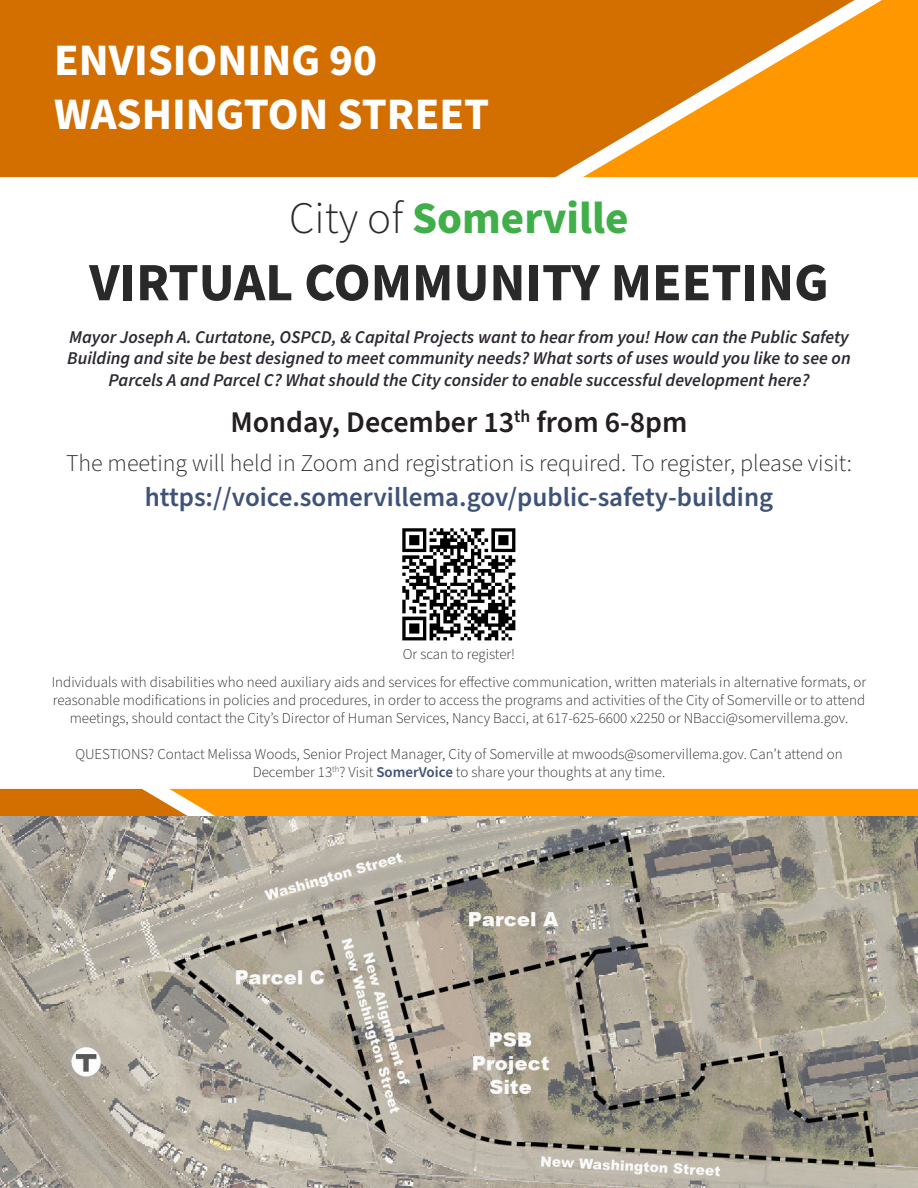
<style>
.page{position:relative;width:918px;height:1188px;background:#fff}
.page>*{position:absolute;margin:0;border:0;box-sizing:border-box;transform-origin:0 0}
.t1{font:700 54px "Source Sans Pro";color:#292929}
.t2{font:700 45px "Source Sans Pro";color:#fff}
.t3{font:700 45px "Source Sans Pro";color:#40ae49}
.t4{font:600 30px "Source Sans Pro";color:#231f20}
.t5{font:600 27px "Source Sans Pro";color:#3f5378}
.t6{font:300 24px "Source Sans Pro";color:#292929}
.t7{font:italic 600 18px/21.6px "Source Sans Pro";color:#2d2831;text-align:center}
.t8{font:300 15px/18px "Source Sans Pro";color:#292929;text-align:center}
.s1{font-weight:300;color:#292929}
.s2{font-weight:600;color:#3f5378}
</style>
<div class="page">
<div style="left:0;top:0;width:583px;height:177px;background:#d36f00"></div>
<svg style="left:583px;top:0;width:335px;height:177px;background:#ee9013"></svg>
<div style="left:0;top:789px;width:169px;height:27px;background:#d36f00"></div>
<div style="left:169px;top:789px;width:749px;height:27px;background:#ff9700"></div>
<img style="left:0;top:816px;width:918px;height:372px">
<img style="left:402px;top:528px;width:114px;height:113px">
<p class="t2" style="left:54px;top:30px;width:325px">ENVISIONING 90</p>
<p class="t2" style="left:54px;top:84px;width:437px">WASHINGTON STREET</p>
<p class="t3" style="left:289px;top:188px;width:341px"><span class="s1">City of</span> Somerville</p>
<p class="t1" style="left:89px;top:246px;width:741px">VIRTUAL COMMUNITY MEETING</p>
<p class="t7" style="left:67px;top:327px;width:785px">Mayor Joseph A. Curtatone, OSPCD, &amp; Capital Projects want to hear from you! How can the Public Safety<br>Building and site be best designed to meet community needs? What sorts of uses would you like to see on<br>Parcels A and Parcel C? What should the City consider to enable successful development here?</p>
<p class="t4" style="left:230px;top:402px;width:459px">Monday, December 13<sup>th</sup> from 6-8pm</p>
<p class="t6" style="left:66px;top:447px;width:787px">The meeting will held in Zoom and registration is required. To register, please visit:</p>
<p class="t5" style="left:145px;top:479px;width:630px">https://voice.somervillema.gov/public-safety-building</p>
<p class="t8" style="left:403px;top:646px;width:114px">Or scan to register!</p>
<p class="t8" style="left:52px;top:673px;width:816px">Individuals with disabilities who need auxiliary aids and services for effective communication, written materials in alternative formats, or reasonable modifications in policies and procedures, in order to access the programs and activities of the City of Somerville or to attend meetings, should contact the City’s Director of Human Services, Nancy Bacci, at 617-625-6600 x2250 or NBacci@somervillema.gov.</p>
<p class="t8" style="left:75px;top:745px;width:769px">QUESTIONS? Contact Melissa Woods, Senior Project Manager, City of Somerville at mwoods@somervillema.gov. Can’t attend on<br>December 13<sup>th</sup>? Visit <span class="s2">SomerVoice</span> to share your thoughts at any time.</p>
</div>
